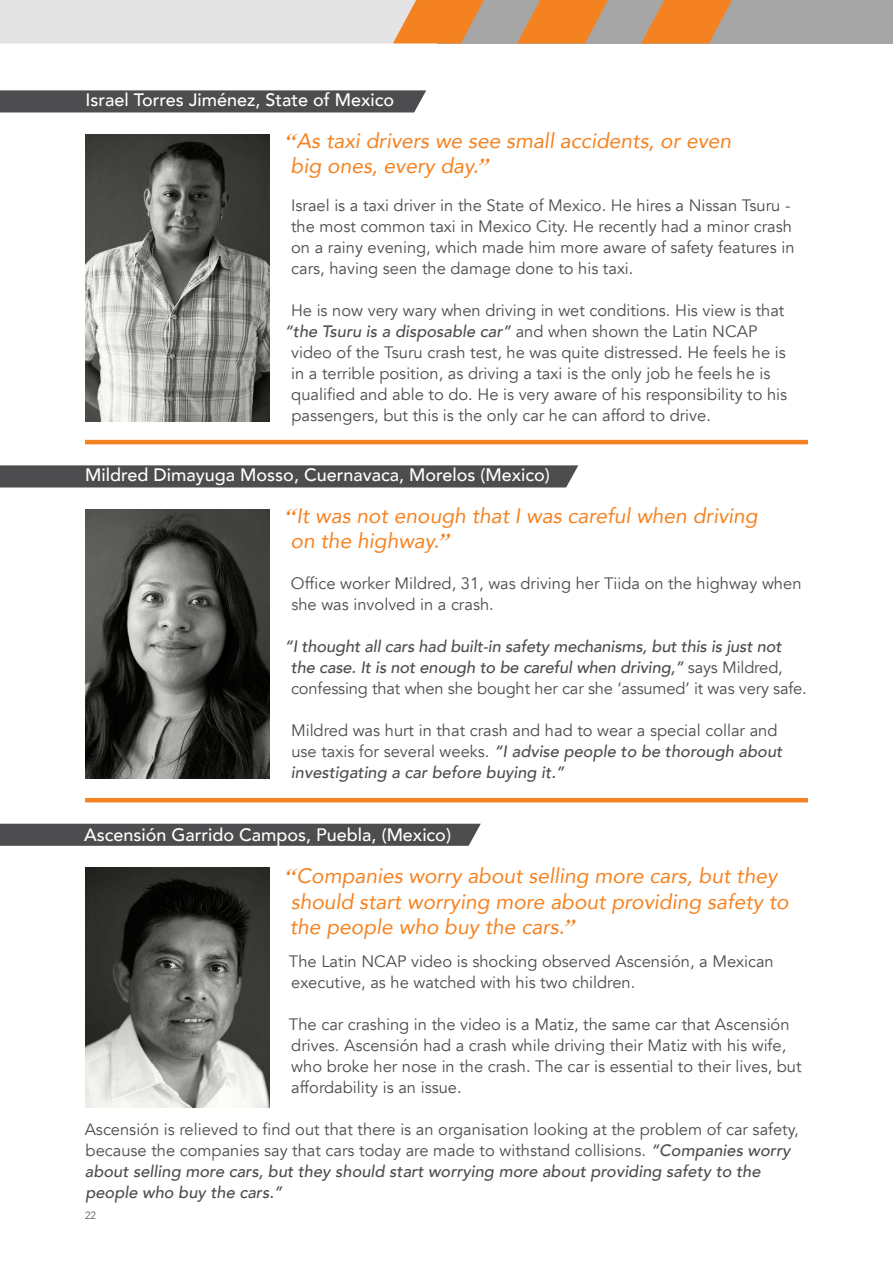
<style>
.page{position:relative;width:893px;height:1263px;background:#fff}
.page>*{position:absolute;margin:0;border:0;box-sizing:border-box;transform-origin:0 0}
.t1{font:italic 21px/25.2px "Avenir";color:#f58220}
.t2{font:500 18px "Avenir";color:#fff}
.t3{font:16.5px/21px "Avenir";color:#4d4d4f}
.t4{font:italic 500 16.5px/21px "Avenir";letter-spacing:-.01em;color:#4d4d4f}
.s1{font-family:"Times";font-weight:700}
.s2{font-weight:400;font-style:normal}
.s3{font-weight:500;font-style:italic}
</style>
<div class="page">
<div style="left:437px;top:0;width:456px;height:43px;background:#a6a6a7"></div>
<svg style="left:0;top:0;width:484px;height:43px;background:#e4d4c7"></svg>
<svg style="left:517px;top:0;width:91px;height:43px"></svg>
<svg style="left:641px;top:0;width:91px;height:43px"></svg>
<div style="left:0;top:90px;width:426px;height:22px;background:#4d4d4f"></div>
<div style="left:0;top:465px;width:578px;height:22px;background:#4d4d4f"></div>
<div style="left:0;top:824px;width:481px;height:22px;background:#4d4d4f"></div>
<img style="left:85px;top:134px;width:185px;height:287px">
<img style="left:85px;top:509px;width:185px;height:269px">
<img style="left:85px;top:867px;width:185px;height:240px">
<hr style="left:85px;top:440px;width:723px;height:4px;background:#f58220">
<hr style="left:85px;top:798px;width:723px;height:4px;background:#f58220">
<p class="t2" style="left:85px;top:84px;width:310px">Israel Torres Jiménez, State of Mexico</p>
<p class="t1" style="left:286px;top:128px;width:447px"><span class="s1">“</span>As taxi drivers we see small accidents, or even big ones, every day.<span class="s1">”</span></p>
<p class="t3" style="left:291px;top:195px;width:505px">Israel is a taxi driver in the State of Mexico. He hires a Nissan Tsuru - the most common taxi in Mexico City. He recently had a minor crash on a rainy evening, which made him more aware of safety features in cars, having seen the damage done to his taxi.</p>
<p class="t3" style="left:291px;top:300px;width:495px">He is now very wary when driving in wet conditions. His view is that</p>
<p class="t4" style="left:284px;top:321px;width:475px">“the Tsuru is a disposable car” <span class="s2">and when shown the Latin NCAP</span></p>
<p class="t3" style="left:291px;top:342px;width:496px">video of the Tsuru crash test, he was quite distressed. He feels he is</p>
<p class="t3" style="left:291px;top:363px;width:481px">in a terrible position, as driving a taxi is the only job he feels he is</p>
<p class="t3" style="left:291px;top:384px;width:497px">qualified and able to do. He is very aware of his responsibility to his</p>
<p class="t3" style="left:291px;top:405px;width:421px">passengers, but this is the only car he can afford to drive.</p>
<p class="t2" style="left:85px;top:459px;width:466px">Mildred Dimayuga Mosso, Cuernavaca, Morelos (Mexico)</p>
<p class="t1" style="left:286px;top:503px;width:473px"><span class="s1">“</span>It was not enough that I was careful when driving on the highway.<span class="s1">”</span></p>
<p class="t3" style="left:291px;top:573px;width:512px">Office worker Mildred, 31, was driving her Tiida on the highway when she was involved in a crash.</p>
<p class="t4" style="left:291px;top:636px;width:517px;text-indent:-7px">“I thought all cars had built-in safety mechanisms, but this is just not the case. It is not enough to be careful when driving,” <span class="s2">says Mildred, confessing that when she bought her car she ‘assumed’ it was very safe.</span></p>
<p class="t3" style="left:291px;top:720px;width:493px">Mildred was hurt in that crash and had to wear a special collar and use taxis for several weeks. <span class="s3">“I advise people to be thorough about investigating a car before buying it.”</span></p>
<p class="t2" style="left:84px;top:819px;width:368px">Ascensión Garrido Campos, Puebla, (Mexico)</p>
<p class="t1" style="left:286px;top:863px;width:504px"><span class="s1">“</span>Companies worry about selling more cars, but they should start worrying more about providing safety to the people who buy the cars.<span class="s1">”</span></p>
<p class="t3" style="left:289px;top:951px;width:486px">The Latin NCAP video is shocking observed Ascensión, a Mexican executive, as he watched with his two children.</p>
<p class="t3" style="left:289px;top:1014px;width:514px">The car crashing in the video is a Matiz, the same car that Ascensión drives. Ascensión had a crash while driving their Matiz with his wife, who broke her nose in the crash. The car is essential to their lives, but affordability is an issue.</p>
<p class="t3" style="left:85px;top:1119px;width:716px">Ascensión is relieved to find out that there is an organisation looking at the problem of car safety, because the companies say that cars today are made to withstand collisions. <span class="s3">“Companies worry about selling more cars, but they should start worrying more about providing safety to the people who buy the cars.”</span></p>
</div>
